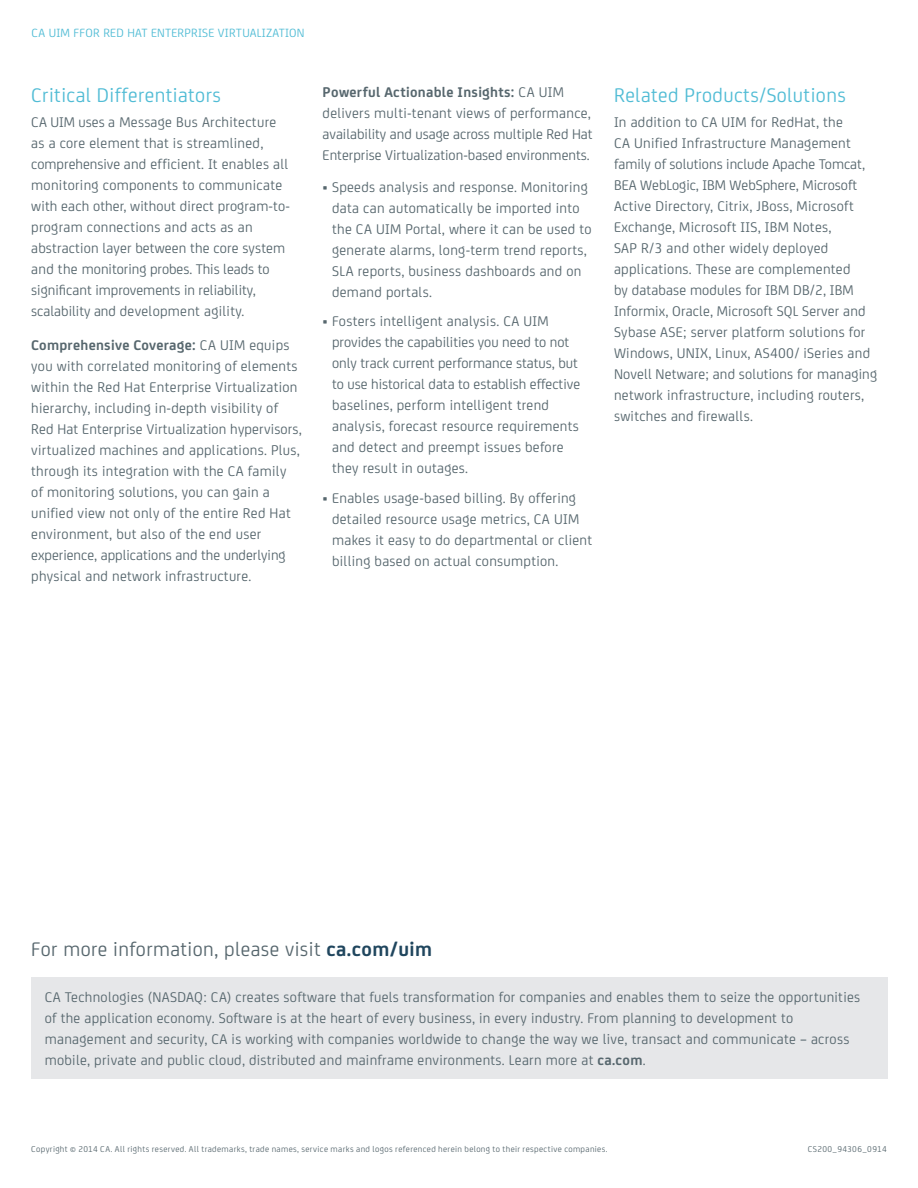
<style>
.page{position:relative;width:918px;height:1188px;background:#fff}
.page>*{position:absolute;margin:0;border:0;box-sizing:border-box;transform-origin:0 0}
.Body_head{font:21px "CA Sans";letter-spacing:.02em;color:#51bcd5}
.for_more_information{font:21px "CA Sans";letter-spacing:.02em;color:#57676e}
.Body{font:15px/21px "CA Sans";letter-spacing:.02em;color:#57676e}
.Business__rewritten{font:15px/21px "CA Sans";letter-spacing:.02em;color:#57676e}
.Body-2{font:15px/21px "CA Sans";color:#57676e}
.Page_Eyebrow_Topic{font:12.75px "CA Sans";letter-spacing:.02em;color:#51bcd5}
.Copyright{font:9px "CA Sans";letter-spacing:.04em;color:#57676e}
.s1{font-weight:700}
.s2{font-weight:700;color:#20465e}
</style>
<div class="page">
<div style="left:31px;top:977px;width:856px;height:101px;background:#e6e7e9"></div>
<p class="Page_Eyebrow_Topic" style="left:32px;top:24px;width:275px">CA UIM FFOR RED HAT ENTERPRISE VIRTUALIZATION</p>
<p class="Body_head" style="left:31px;top:80px;width:191px">Critical Differentiators</p>
<p class="Body" style="left:31px;top:111px;width:260px">CA UIM uses a Message Bus Architecture as a core element that is streamlined, comprehensive and efficient. It enables all monitoring components to communicate with each other, without direct program-to&shy;program connections and acts as an abstraction layer between the core system and the monitoring probes. This leads to significant improvements in reliability, scalability and development agility.</p>
<p class="Body" style="left:31px;top:333px;width:272px"><span class="s1">Comprehensive Coverage:</span> CA UIM equips you with correlated monitoring of elements within the Red Hat Enterprise Virtualization hierarchy, including in-depth visibility of Red Hat Enterprise Virtualization hypervisors, virtualized machines and applications. Plus, through its integration with the CA family of monitoring solutions, you can gain a unified view not only of the entire Red Hat environment, but also of the end user experience, applications and the underlying physical and network infrastructure.</p>
<p class="Body-2" style="left:323px;top:81px;width:271px"><span class="s1">Powerful Actionable Insights:</span> CA UIM delivers multi-tenant views of performance, availability and usage across multiple Red Hat Enterprise Virtualization-based environments.</p>
<p class="Body" style="left:332px;top:175px;width:261px;text-indent:-9px">• Speeds analysis and response. Monitoring data can automatically be imported into the CA UIM Portal, where it can be used to generate alarms, long-term trend reports, SLA reports, business dashboards and on demand portals.</p>
<p class="Body" style="left:332px;top:310px;width:250px;text-indent:-9px">• Fosters intelligent analysis. CA UIM provides the capabilities you need to not only track current performance status, but to use historical data to establish effective baselines, perform intelligent trend analysis, forecast resource requirements and detect and preempt issues before they result in outages.</p>
<p class="Body" style="left:332px;top:486px;width:262px;text-indent:-9px">• Enables usage-based billing. By offering detailed resource usage metrics, CA UIM makes it easy to do departmental or client billing based on actual consumption.</p>
<p class="Body_head" style="left:614px;top:80px;width:233px">Related Products/Solutions</p>
<p class="Body" style="left:614px;top:111px;width:265px">In addition to CA UIM for RedHat, the<br>CA Unified Infrastructure Management family of solutions include Apache Tomcat, BEA WebLogic, IBM WebSphere, Microsoft Active Directory, Citrix, JBoss, Microsoft Exchange, Microsoft IIS, IBM Notes,<br>SAP R/3 and other widely deployed applications. These are complemented<br>by database modules for IBM DB/2, IBM Informix, Oracle, Microsoft SQL Server and Sybase ASE; server platform solutions for Windows, UNIX, Linux, AS400/ iSeries and Novell Netware; and solutions for managing network infrastructure, including routers, switches and firewalls.</p>
<p class="for_more_information" style="left:31px;top:935px;width:402px">For more information, please visit <span class="s2">ca.com/uim</span></p>
<p class="Business__rewritten" style="left:45px;top:985px;width:817px">CA Technologies (NASDAQ: CA) creates software that fuels transformation for companies and enables them to seize the opportunities of the application economy. Software is at the heart of every business, in every industry. From planning to development to management and security, CA is working with companies worldwide to change the way we live, transact and communicate – across mobile, private and public cloud, distributed and mainframe environments. Learn more at <span class="s1">ca.com</span>.</p>
<p class="Copyright" style="left:31px;top:1142px;width:578px">Copyright © 2014 CA. All rights reserved. All trademarks, trade names, service marks and logos referenced herein belong to their respective companies.</p>
<p class="Copyright" style="left:808px;top:1142px;width:81px">CS200_94306_0914</p>
</div>
